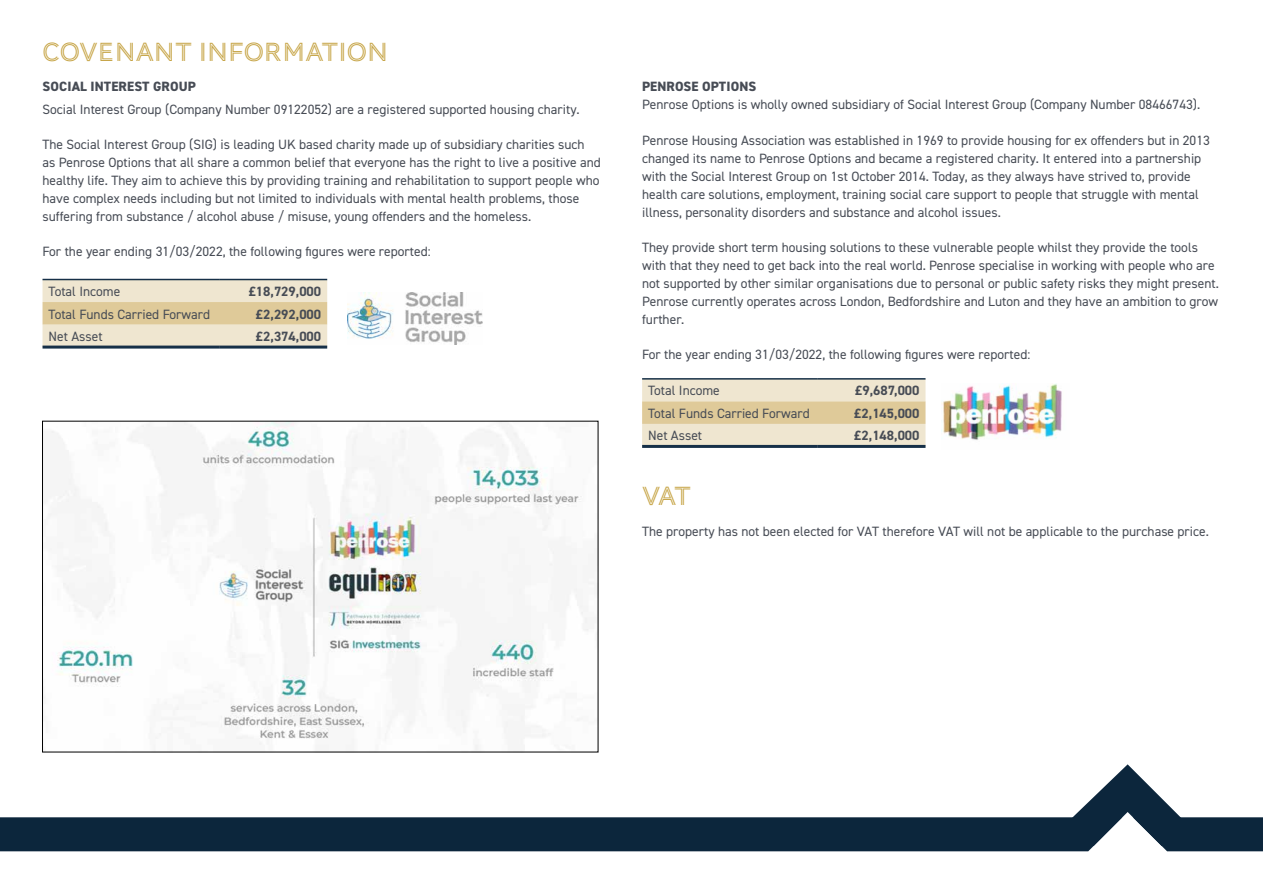
<style>
.page{position:relative;width:1263px;height:893px;background:#fff}
.page>*{position:absolute;margin:0;border:0;box-sizing:border-box;transform-origin:0 0}
.t1{font:27px "AW Conqueror Std Inline";color:#c6a445}
.t2{font:13.5px/18px "DIN2014";color:#474c55}
.t3{font:700 13.5px "DIN2014";color:#474c55}
.t4{font:800 13.5px "DIN2014";letter-spacing:.01em;color:#474c55}
</style>
<div class="page">
<svg style="left:43px;top:280px;width:284px;height:66px;background:#e7dabb"></svg>
<hr style="left:43px;top:279px;width:176px;height:1px;background:#163048">
<hr style="left:219px;top:279px;width:108px;height:1px;background:#163048">
<hr style="left:43px;top:346px;width:176px;height:3px;background:#163048">
<hr style="left:219px;top:346px;width:108px;height:3px;background:#163048">
<svg style="left:0;top:764px;width:1263px;height:87px"></svg>
<img style="left:44px;top:423px;width:551px;height:327px">
<img style="left:347px;top:292px;width:135px;height:53px">
<svg style="left:642px;top:380px;width:283px;height:65px;background:#e9dcbc"></svg>
<hr style="left:642px;top:378px;width:176px;height:2px;background:#163048">
<hr style="left:818px;top:378px;width:107px;height:2px;background:#163048">
<hr style="left:642px;top:445px;width:176px;height:3px;background:#163048">
<hr style="left:818px;top:445px;width:107px;height:3px;background:#163048">
<img style="left:942px;top:384px;width:120px;height:56px">
<h1 class="t1" style="left:43px;top:37px;width:347px">COVENANT INFORMATION</h1>
<p class="t4" style="left:43px;top:78px;width:155px">SOCIAL INTEREST GROUP</p>
<p class="t2" style="left:43px;top:100px;width:538px">Social Interest Group (Company Number 09122052) are a registered supported housing charity.</p>
<p class="t2" style="left:43px;top:135px;width:560px">The Social Interest Group (SIG) is leading UK based charity made up of subsidiary charities such as Penrose Options that all share a common belief that everyone has the right to live a positive and healthy life. They aim to achieve this by providing training and rehabilitation to support people who have complex needs including but not limited to individuals with mental health problems, those suffering from substance / alcohol abuse / misuse, young offenders and the homeless.</p>
<p class="t2" style="left:43px;top:242px;width:390px">For the year ending 31/03/2022, the following figures were reported:</p>
<p class="t2" style="left:49px;top:282px;width:73px">Total Income</p>
<p class="t3" style="left:249px;top:282px;width:74px">£18,729,000</p>
<p class="t2" style="left:49px;top:305px;width:163px">Total Funds Carried Forward</p>
<p class="t3" style="left:256px;top:305px;width:67px">£2,292,000</p>
<p class="t2" style="left:49px;top:327px;width:56px">Net Asset</p>
<p class="t3" style="left:256px;top:327px;width:67px">£2,374,000</p>
<p class="t4" style="left:642px;top:78px;width:116px">PENROSE OPTIONS</p>
<p class="t2" style="left:642px;top:95px;width:560px">Penrose Options is wholly owned subsidiary of Social Interest Group (Company Number 08466743).</p>
<p class="t2" style="left:642px;top:131px;width:569px">Penrose Housing Association was established in 1969 to provide housing for ex offenders but in 2013 changed its name to Penrose Options and became a registered charity. It entered into a partnership with the Social Interest Group on 1st October 2014. Today, as they always have strived to, provide health care solutions, employment, training social care support to people that struggle with mental illness, personality disorders and substance and alcohol issues.</p>
<p class="t2" style="left:642px;top:238px;width:578px">They provide short term housing solutions to these vulnerable people whilst they provide the tools with that they need to get back into the real world. Penrose specialise in working with people who are not supported by other similar organisations due to personal or public safety risks they might present.<br>Penrose currently operates across London, Bedfordshire and Luton and they have an ambition to grow further.</p>
<p class="t2" style="left:642px;top:345px;width:390px">For the year ending 31/03/2022, the following figures were reported:</p>
<p class="t2" style="left:648px;top:381px;width:73px">Total Income</p>
<p class="t3" style="left:855px;top:382px;width:66px">£9,687,000</p>
<p class="t2" style="left:648px;top:404px;width:163px">Total Funds Carried Forward</p>
<p class="t3" style="left:854px;top:404px;width:67px">£2,145,000</p>
<p class="t2" style="left:648px;top:426px;width:56px">Net Asset</p>
<p class="t3" style="left:854px;top:427px;width:67px">£2,148,000</p>
<h1 class="t1" style="left:642px;top:481px;width:51px">VAT</h1>
<p class="t2" style="left:642px;top:522px;width:568px">The property has not been elected for VAT therefore VAT will not be applicable to the purchase price.</p>
</div>
